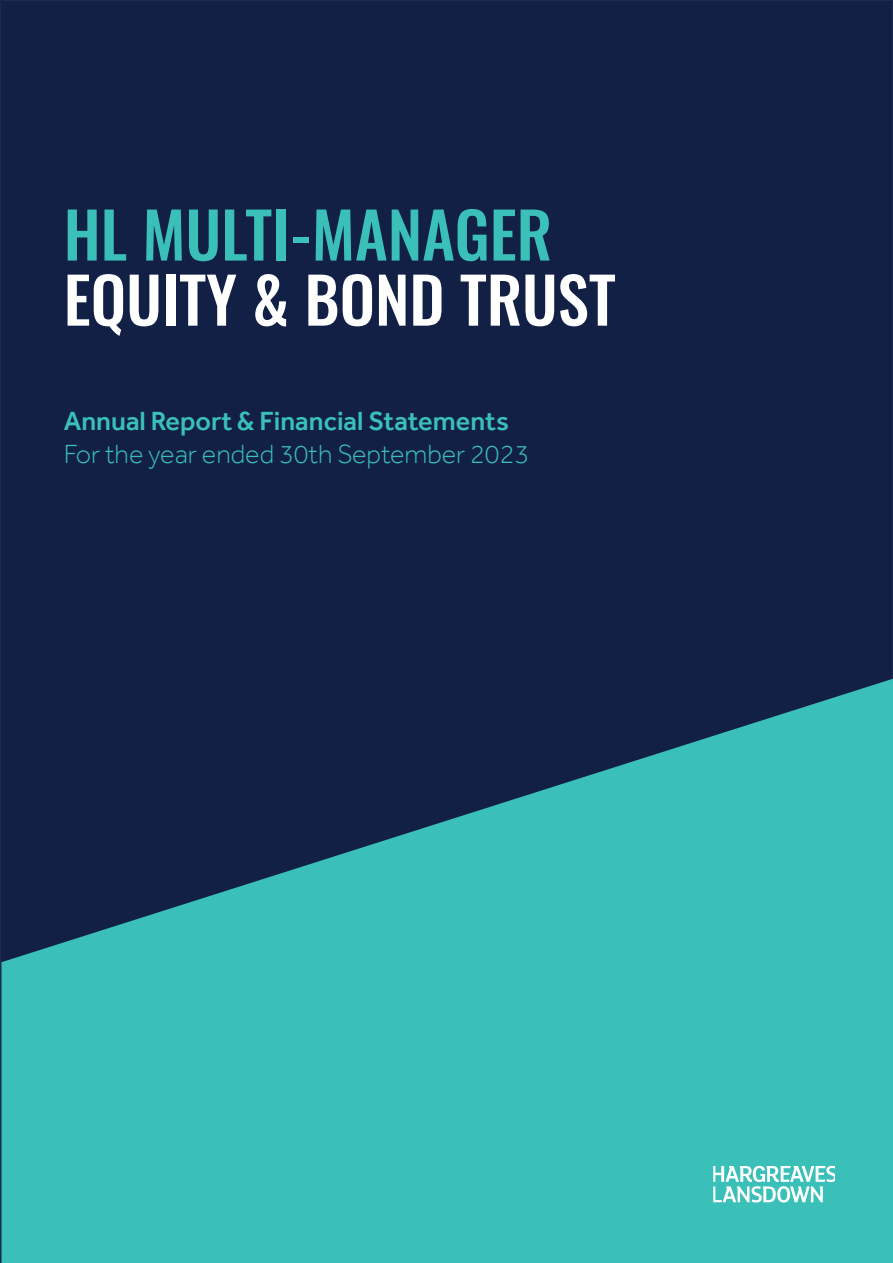
<style>
.page{position:relative;width:893px;height:1263px;background:#122046}
.page>*{position:absolute;margin:0;border:0;box-sizing:border-box;transform-origin:0 0}
.White42pt{font:500 63px "Oswald";color:#fff}
.Mint42pt{font:500 63px "Oswald";color:#3ac0b9}
.ReportingPeriod{font:500 27px "HL Effra";color:#3ac0b9}
.FundDate{font:300 27px "HL Effra";color:#3ac0b9}
</style>
<div class="page">
<svg style="left:1px;top:677px;width:892px;height:586px;fill:#3ac0b9"></svg>
<svg style="left:713px;top:1166px;width:122px;height:36px;background:#87d8d4"></svg>
<p class="Mint42pt" style="left:64px;top:202px;width:490px">HL MULTI-MANAGER</p>
<p class="White42pt" style="left:64px;top:267px;width:554px">EQUITY &amp; BOND TRUST</p>
<p class="ReportingPeriod" style="left:64px;top:405px;width:447px">Annual Report &amp; Financial Statements</p>
<p class="FundDate" style="left:64px;top:437px;width:467px">For the year ended 30th September 2023</p>
</div>
